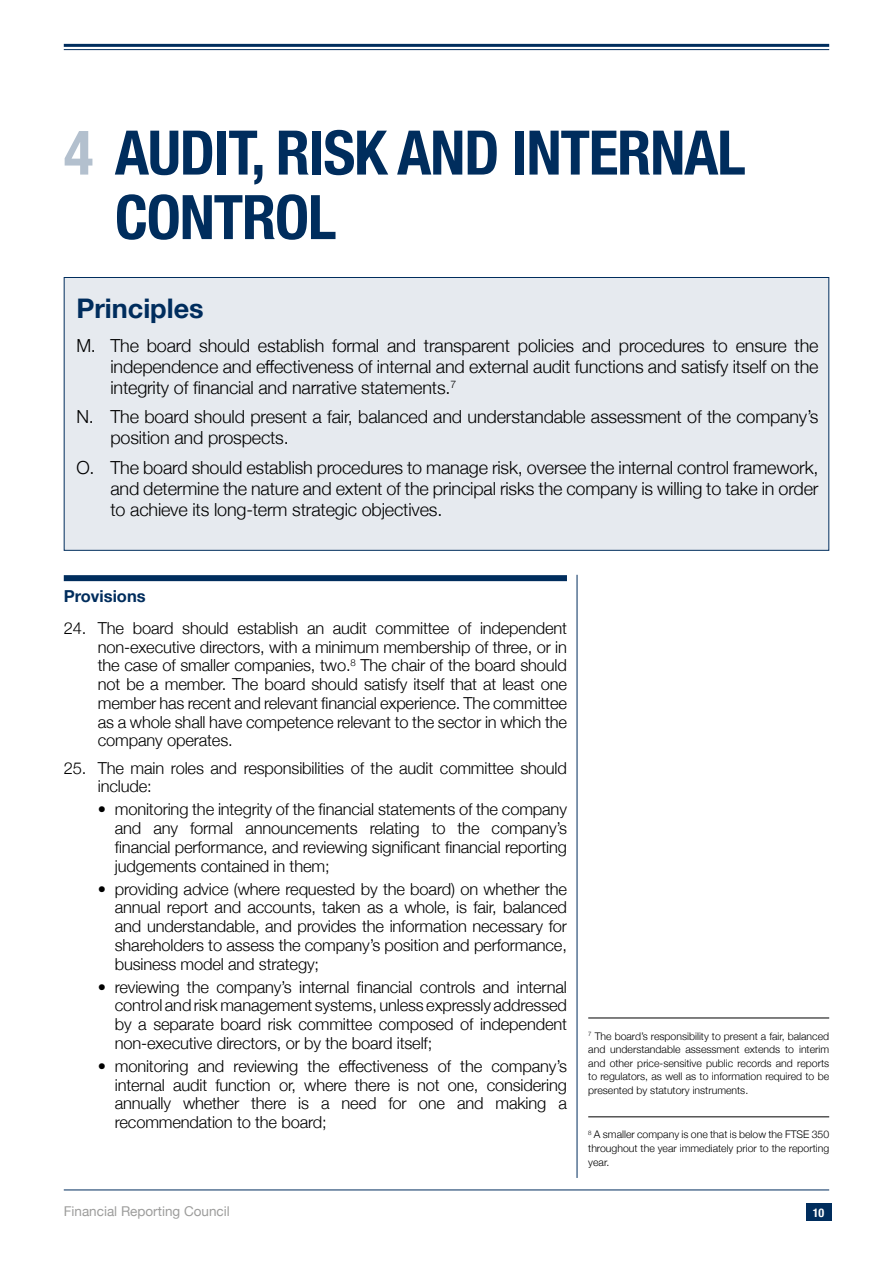
<style>
.page{position:relative;width:893px;height:1263px;background:#fff}
.page>*{position:absolute;margin:0;border:0;box-sizing:border-box;transform-origin:0 0}
.t1{font:700 condensed 61.5px/64.5px "Helvetica Neue";letter-spacing:-.02em;color:#002d5d}
.t2{font:700 27px "Helvetica Neue";color:#002d5d}
.t3{font:300 18px/21px "Helvetica Neue";letter-spacing:-.01em;color:#000;text-align:justify}
.t4{font:300 16.5px/18.8px "Helvetica Neue";letter-spacing:-.01em;color:#000;text-align:justify}
.t5{font:700 16.5px "Helvetica Neue";color:#002d5d}
.t6{font:13.5px "Helvetica Neue";color:#9d9d9c}
.t7{font:700 condensed 12px "Helvetica Neue";color:#fff}
.t8{font:300 10.5px/13.5px "Helvetica Neue";color:#000;text-align:justify}
.s1{color:#b3c0ce}
</style>
<div class="page">
<hr style="left:64px;top:1189px;width:765px;height:1px;background:#002d5d">
<div style="left:806px;top:1203px;width:25px;height:18px;background:#002d5d"></div>
<div style="left:64px;top:575px;width:503px;height:6px;background:#002d5d"></div>
<div style="left:64px;top:277px;width:765px;height:274px;background:#e6eaef;border:1px solid #002d5d"></div>
<hr style="left:588px;top:1017px;width:241px;height:1px;background:#000">
<hr style="left:588px;top:1116px;width:241px;height:1px;background:#000">
<hr style="left:577px;top:575px;width:1px;height:603px;background:#002d5d">
<hr style="left:64px;top:44px;width:765px;height:3px;background:#002d5d">
<hr style="left:64px;top:49px;width:765px;height:1px;background:#002d5d">
<h1 class="t1" style="left:115px;top:116px;width:632px;text-indent:-51px"><span class="s1">4</span> AUDIT, RISK AND INTERNAL<br>CONTROL</h1>
<h2 class="t2" style="left:76px;top:287px;width:129px">Principles</h2>
<p class="t3" style="left:110px;top:333px;width:710px;text-indent:-34px">M. The board should establish formal and transparent policies and procedures to ensure the independence and effectiveness of internal and external audit functions and satisfy itself on the integrity of financial and narrative statements.<sup>7</sup></p>
<p class="t3" style="left:110px;top:405px;width:710px;text-indent:-34px">N. The board should present a fair, balanced and understandable assessment of the company’s position and prospects.</p>
<p class="t3" style="left:110px;top:456px;width:710px;text-indent:-34px">O. The board should establish procedures to manage risk, oversee the internal control framework, and determine the nature and extent of the principal risks the company is willing to take in order to achieve its long-term strategic objectives.</p>
<p class="t5" style="left:64px;top:584px;width:83px">Provisions</p>
<p class="t4" style="left:98px;top:617px;width:471px;text-indent:-34px">24. The board should establish an audit committee of independent non-executive directors, with a minimum membership of three, or in the case of smaller companies, two.<sup>8</sup> The chair of the board should not be a member. The board should satisfy itself that at least one member has recent and relevant financial experience. The committee as a whole shall have competence relevant to the sector in which the company operates.</p>
<p class="t4" style="left:98px;top:757px;width:471px;text-indent:-34px">25. The main roles and responsibilities of the audit committee should include:</p>
<p class="t4" style="left:115px;top:799px;width:454px;text-indent:-17px">• monitoring the integrity of the financial statements of the company and any formal announcements relating to the company’s financial performance, and reviewing significant financial reporting judgements contained in them;</p>
<p class="t4" style="left:115px;top:878px;width:454px;text-indent:-17px">• providing advice (where requested by the board) on whether the annual report and accounts, taken as a whole, is fair, balanced and understandable, and provides the information necessary for shareholders to assess the company’s position and performance, business model and strategy;</p>
<p class="t4" style="left:115px;top:976px;width:454px;text-indent:-17px">• reviewing the company’s internal financial controls and internal control and risk management systems, unless expressly addressed by a separate board risk committee composed of independent non-executive directors, or by the board itself;</p>
<p class="t4" style="left:115px;top:1055px;width:454px;text-indent:-17px">• monitoring and reviewing the effectiveness of the company’s internal audit function or, where there is not one, considering annually whether there is a need for one and making a recommendation to the board;</p>
<p class="t8" style="left:588px;top:1028px;width:242px"><sup>7</sup> The board’s responsibility to present a fair, balanced and understandable assessment extends to interim and other price-sensitive public records and reports to regulators, as well as to information required to be presented by statutory instruments.</p>
<p class="t8" style="left:588px;top:1127px;width:242px"><sup>8</sup> A smaller company is one that is below the FTSE 350 throughout the year immediately prior to the reporting year.</p>
<p class="t6" style="left:64px;top:1202px;width:168px">Financial Reporting Council</p>
<p class="t7" style="left:813px;top:1202px;width:13px">10</p>
</div>
